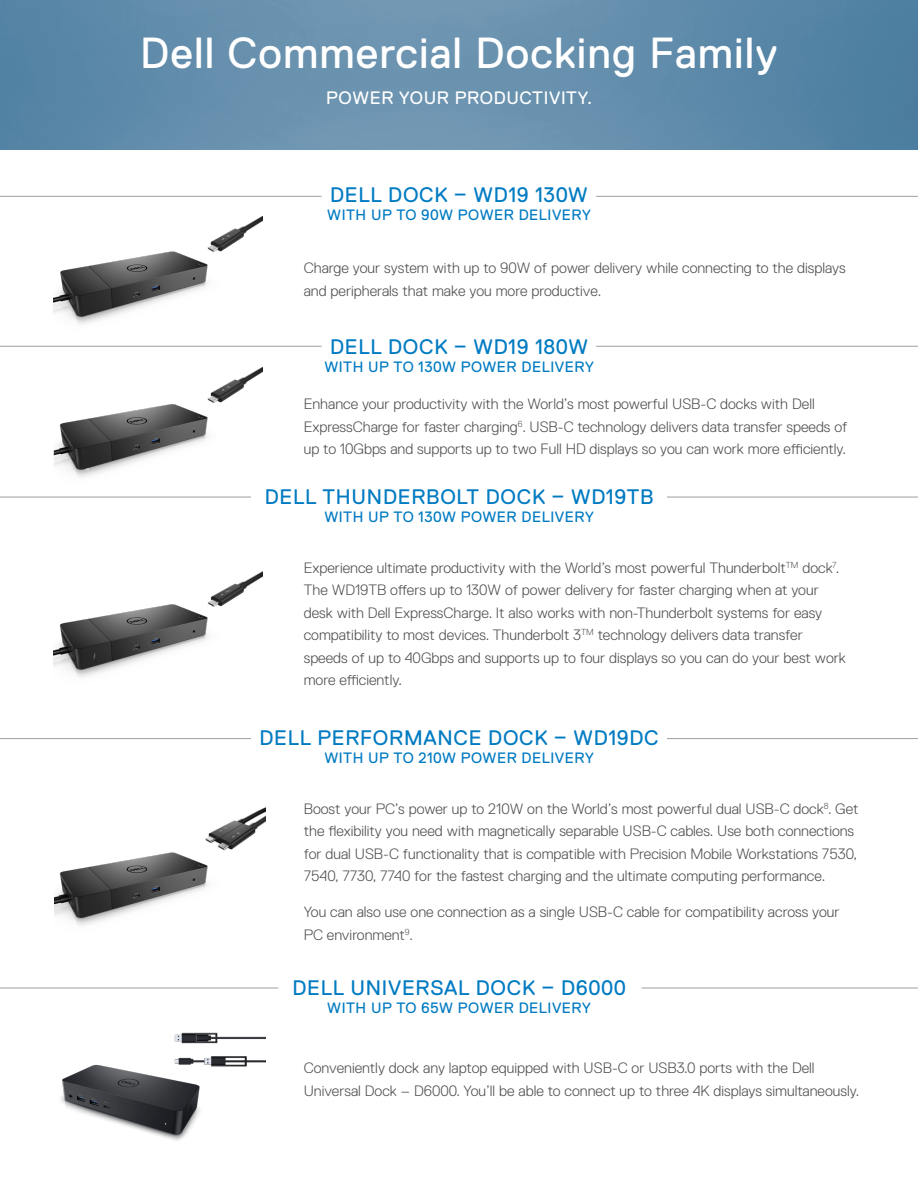
<style>
.page{position:relative;width:918px;height:1188px;background:#fff}
.page>*{position:absolute;margin:0;border:0;box-sizing:border-box;transform-origin:0 0}
.t1{font:43.5px "Dell Replica";letter-spacing:.025em;color:#fff}
.t2{font:21px "Dell Replica";letter-spacing:.035em;color:#007bc2}
.t3{font:18px "Dell Replica";letter-spacing:.035em;color:#fff}
.t4{font:300 15px/22.5px "Dell Replica";color:#4b4c4d}
.t5{font:15px "Dell Replica";letter-spacing:.035em;color:#007bc2}
</style>
<div class="page">
<img style="left:0;top:0;width:918px;height:150px">
<img style="left:208px;top:1032px;width:58px;height:35px">
<img style="left:60px;top:1032px;width:148px;height:109px">
<img style="left:222px;top:807px;width:44px;height:44px">
<img style="left:54px;top:826px;width:168px;height:100px">
<img style="left:222px;top:215px;width:41px;height:36px">
<img style="left:54px;top:235px;width:168px;height:89px">
<img style="left:222px;top:571px;width:41px;height:35px">
<img style="left:54px;top:591px;width:168px;height:86px">
<img style="left:222px;top:366px;width:41px;height:36px">
<img style="left:54px;top:386px;width:168px;height:91px">
<hr style="left:0;top:346px;width:322px;height:1px;background:#a8a9ad">
<hr style="left:596px;top:346px;width:322px;height:1px;background:#a8a9ad">
<hr style="left:0;top:196px;width:322px;height:1px;background:#a8a9ad">
<hr style="left:596px;top:196px;width:322px;height:1px;background:#a8a9ad">
<hr style="left:0;top:496px;width:279px;height:2px;background:#a8a9ad">
<hr style="left:642px;top:496px;width:276px;height:2px;background:#a8a9ad">
<div style="left:251px;top:487px;width:416px;height:50px;background:#fff"></div>
<hr style="left:0;top:738px;width:278px;height:1px;background:#a8a9ad">
<hr style="left:642px;top:738px;width:276px;height:1px;background:#a8a9ad">
<div style="left:251px;top:729px;width:416px;height:55px;background:#fff"></div>
<hr style="left:0;top:987px;width:278px;height:2px;background:#a8a9ad">
<hr style="left:642px;top:987px;width:276px;height:2px;background:#a8a9ad">
<h1 class="t1" style="left:140px;top:29px;width:639px">Dell Commercial Docking Family</h1>
<p class="t3" style="left:326px;top:87px;width:267px">POWER YOUR PRODUCTIVITY.</p>
<h2 class="t2" style="left:330px;top:183px;width:259px">DELL DOCK – WD19 130W</h2>
<p class="t5" style="left:327px;top:207px;width:265px">WITH UP TO 90W POWER DELIVERY</p>
<p class="t4" style="left:304px;top:257px;width:543px">Charge your system with up to 90W of power delivery while connecting to the displays and peripherals that make you more productive.</p>
<h2 class="t2" style="left:330px;top:335px;width:259px">DELL DOCK – WD19 180W</h2>
<p class="t5" style="left:324px;top:358px;width:271px">WITH UP TO 130W POWER DELIVERY</p>
<p class="t4" style="left:304px;top:393px;width:545px">Enhance your productivity with the World’s most powerful USB-C docks with Dell<br>ExpressCharge for faster charging<sup>6</sup>. USB-C technology delivers data transfer speeds of up to 10Gbps and supports up to two Full HD displays so you can work more efficiently.</p>
<h2 class="t2" style="left:265px;top:485px;width:390px">DELL THUNDERBOLT DOCK – WD19TB</h2>
<p class="t5" style="left:324px;top:508px;width:271px">WITH UP TO 130W POWER DELIVERY</p>
<p class="t4" style="left:304px;top:556px;width:544px">Experience ultimate productivity with the World’s most powerful Thunderbolt<sup>TM</sup> dock<sup>7</sup>.<br>The WD19TB offers up to 130W of power delivery for faster charging when at your desk with Dell ExpressCharge. It also works with non-Thunderbolt systems for easy compatibility to most devices. Thunderbolt 3<sup>TM</sup> technology delivers data transfer speeds of up to 40Gbps and supports up to four displays so you can do your best work more efficiently.</p>
<h2 class="t2" style="left:259px;top:726px;width:401px">DELL PERFORMANCE DOCK – WD19DC</h2>
<p class="t5" style="left:324px;top:750px;width:271px">WITH UP TO 210W POWER DELIVERY</p>
<p class="t4" style="left:304px;top:798px;width:556px">Boost your PC’s power up to 210W on the World’s most powerful dual USB-C dock<sup>8</sup>. Get the flexibility you need with magnetically separable USB-C cables. Use both connections for dual USB-C functionality that is compatible with Precision Mobile Workstations 7530, 7540, 7730, 7740 for the fastest charging and the ultimate computing performance.</p>
<p class="t4" style="left:304px;top:901px;width:537px">You can also use one connection as a single USB-C cable for compatibility across your<br>PC environment<sup>9</sup>.</p>
<h2 class="t2" style="left:292px;top:976px;width:335px">DELL UNIVERSAL DOCK – D6000</h2>
<p class="t5" style="left:327px;top:999px;width:265px">WITH UP TO 65W POWER DELIVERY</p>
<p class="t4" style="left:304px;top:1057px;width:557px">Conveniently dock any laptop equipped with USB-C or USB3.0 ports with the Dell<br>Universal Dock – D6000. You’ll be able to connect up to three 4K displays simultaneously.</p>
</div>
